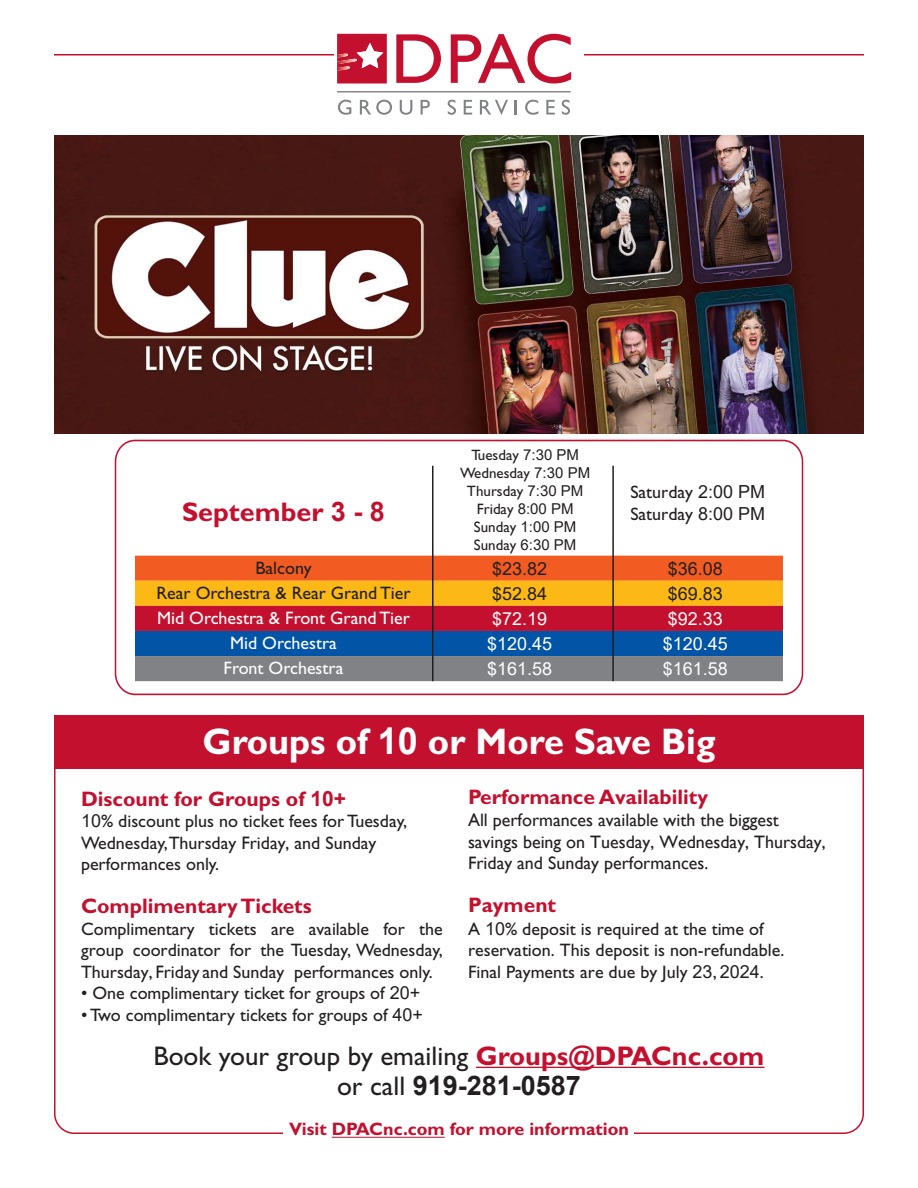
<style>
.page{position:relative;width:918px;height:1188px;background:#fff}
.page>*{position:absolute;margin:0;border:0;box-sizing:border-box;transform-origin:0 0}
.t1{font:700 37.05px "Gill Sans Std";color:#fff}
.t2{font:27px "Gill Sans Std";color:#231f20}
.t3{font:700 27px "Arial";color:#231f20}
.t4{font:700 27px "Gill Sans Std";color:#c3102f}
.t5{font:700 21px "Gill Sans Std";color:#c3102f}
.t6{font:18px/21.3px "Gill Sans Std";color:#231f20}
.t7{font:18px/21.6px "Gill Sans";color:#231f20}
.t8{font:18px "Gill Sans Std";color:#fff}
.t9{font:18px "Arial";color:#fff}
.t10{font:700 18px "Gill Sans Std";color:#c3102f}
.t11{font:18px "Arial";color:#231f20}
.t12{font:15px/18px "Gill Sans Std";color:#231f20;text-align:center}
.t13{font:15px/18px "Gill Sans";color:#231f20}
.t14{font:15px "Arial";color:#231f20}
.s1{font-family:"Arial"}
.s2{font-family:"Gill Sans"}
.s3{font-family:"Gill Sans Std"}
.s4{font-weight:700;color:#c3102f}
.s5{font-family:"Gill Sans Std";font-weight:400}
</style>
<div class="page">
<hr style="left:54px;top:54px;width:810px;height:2px;background:#c3102f">
<div style="left:54px;top:716px;width:810px;height:54px;background:#c3102f"></div>
<hr style="left:476px;top:1067px;width:288px;height:1px;background:#c3102f">
<hr style="left:332px;top:1137px;width:113px;height:1px;background:#c3102f">
<div style="left:334px;top:34px;width:250px;height:81px;background:#fff"></div>
<hr style="left:337px;top:91px;width:234px;height:1px;background:#636366">
<svg style="left:338px;top:100px;width:13px;height:15px"></svg>
<svg style="left:360px;top:100px;width:32px;height:15px"></svg>
<svg style="left:400px;top:100px;width:12px;height:15px"></svg>
<svg style="left:421px;top:100px;width:9px;height:15px"></svg>
<svg style="left:448px;top:100px;width:8px;height:15px"></svg>
<svg style="left:464px;top:100px;width:8px;height:15px"></svg>
<svg style="left:480px;top:100px;width:28px;height:15px"></svg>
<svg style="left:515px;top:100px;width:2px;height:15px"></svg>
<svg style="left:525px;top:100px;width:13px;height:15px"></svg>
<svg style="left:546px;top:100px;width:9px;height:15px"></svg>
<svg style="left:562px;top:100px;width:8px;height:15px"></svg>
<svg style="left:396px;top:34px;width:45px;height:49px"></svg>
<svg style="left:451px;top:34px;width:120px;height:50px"></svg>
<svg style="left:337px;top:34px;width:50px;height:50px;background:#cc364f"></svg>
<img style="left:54px;top:135px;width:810px;height:299px">
<svg style="left:135px;top:556px;width:648px;height:125px;background:#a36550"></svg>
<div style="left:115px;top:440px;width:688px;height:255px;border:2px solid #c3102f;border-radius:20px"></div>
<hr style="left:612px;top:466px;width:2px;height:215px;background:#231f20">
<hr style="left:432px;top:466px;width:2px;height:215px;background:#231f20">
<h2 class="t4" style="left:182px;top:495px;width:204px">September <span class="s1">3 - 8</span></h2>
<p class="t12" style="left:460px;top:446px;width:131px">Tuesday <span class="s1">7:30 PM<br></span>Wednesday <span class="s1">7:30 PM<br></span>Thursday <span class="s1">7:30 PM</span></p>
<p class="t13" style="left:474px;top:500px;width:104px">Friday <span class="s1">8:00 PM<br></span>Sunday <span class="s1">1:00 PM</span></p>
<p class="t14" style="left:474px;top:534px;width:104px"><span class="s2">S</span><span class="s3">unday</span> 6:30 PM</p>
<p class="t6" style="left:630px;top:482px;width:136px">Saturday <span class="s1">2:00 PM<br></span>Saturday <span class="s1">8:00 PM</span></p>
<p class="t6" style="left:255px;top:557px;width:58px">Balcony</p>
<p class="t11" style="left:492px;top:556px;width:57px">$23.82</p>
<p class="t11" style="left:668px;top:556px;width:57px">$36.08</p>
<p class="t6" style="left:156px;top:582px;width:256px">Rear Orchestra &amp; Rear Grand Tier</p>
<p class="t11" style="left:492px;top:581px;width:57px">$52.84</p>
<p class="t11" style="left:668px;top:581px;width:57px">$69.83</p>
<p class="t8" style="left:157px;top:608px;width:254px">Mid Orchestra &amp; Front Grand Tier</p>
<p class="t9" style="left:492px;top:606px;width:57px">$72.19</p>
<p class="t9" style="left:668px;top:606px;width:57px">$92.33</p>
<p class="t8" style="left:230px;top:633px;width:108px">Mid Orchestra</p>
<p class="t9" style="left:487px;top:631px;width:67px">$120.45</p>
<p class="t9" style="left:663px;top:631px;width:67px">$120.45</p>
<p class="t8" style="left:224px;top:658px;width:121px">Front Orchestra</p>
<p class="t9" style="left:487px;top:656px;width:67px">$161.58</p>
<p class="t9" style="left:663px;top:656px;width:67px">$161.58</p>
<h1 class="t1" style="left:202px;top:719px;width:515px">Groups of <span class="s1">10</span> or More Save Big</h1>
<p class="t5" style="left:81px;top:786px;width:267px">Discount for Groups of <span class="s1">10</span>+</p>
<p class="t6" style="left:81px;top:811px;width:328px"><span class="s1">10</span>% discount plus no ticket fees for Tuesday,<br>Wednesday, Thursday <span class="s2">Friday,</span> and Sunday performances only.</p>
<p class="t5" style="left:81px;top:894px;width:232px">Complimentary Tickets</p>
<p class="t6" style="left:81px;top:918px;width:363px;line-height:21.8px;text-align:justify">Complimentary tickets are available for the group coordinator for the Tuesday, Wednesday, Thursday<span class="s2">, Friday</span> and Sunday performances only.</p>
<p class="t6" style="left:81px;top:983px;width:341px">• One complimentary ticket for groups of <span class="s1">20</span>+</p>
<p class="t6" style="left:81px;top:1004px;width:344px">• Two complimentary tickets for groups of <span class="s1">40</span>+</p>
<p class="t5" style="left:468px;top:785px;width:242px">Performance Availability</p>
<p class="t7" style="left:468px;top:810px;width:359px">All performances available with the biggest savings being on Tuesday, Wednesday, Thursday,<br>Friday and Sunday performances.</p>
<p class="t5" style="left:468px;top:893px;width:90px">Payment</p>
<p class="t6" style="left:468px;top:919px;width:318px">A <span class="s1">10</span>% deposit is required at the time of reservation. This deposit is non-refundable.<br>Final Payments are due by July <span class="s1">23</span>, <span class="s1">2024</span>.</p>
<h2 class="t2" style="left:154px;top:1040px;width:612px">Book your group by emailing <span class="s4">Groups@DPACnc.com</span></h2>
<h2 class="t3" style="left:337px;top:1066px;width:245px"><span class="s5">or call</span> 919-281-0587</h2>
<p class="t10" style="left:289px;top:1119px;width:342px">Visit DPACnc.com for more information</p>
</div>
